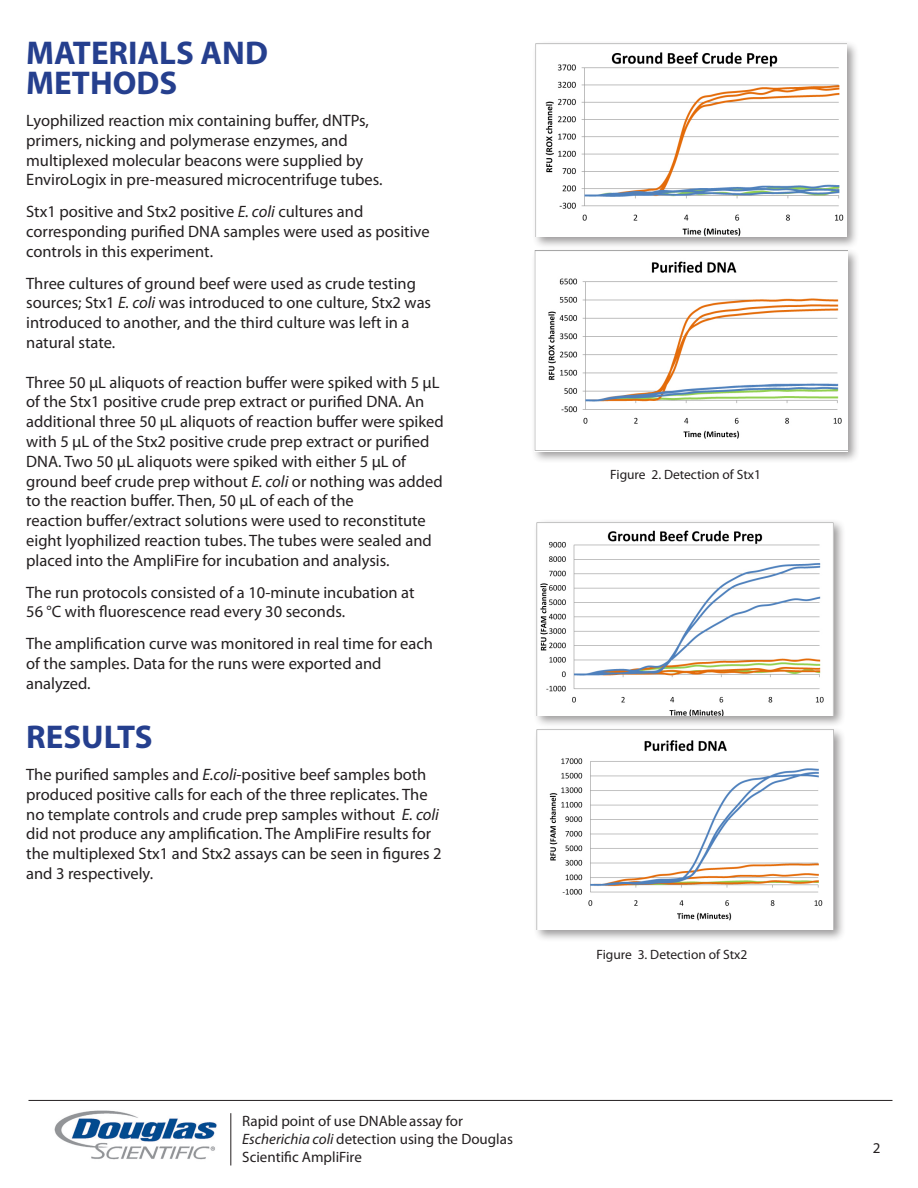
<style>
.page{position:relative;width:918px;height:1188px;background:#fff}
.page>*{position:absolute;margin:0;border:0;box-sizing:border-box;transform-origin:0 0}
.t1{font:700 33px "Myriad Pro";color:#253f8e}
.t2{font:16.5px/19.8px "Myriad Pro";color:#231f20}
.t3{font:15px "Myriad Pro";color:#231f20}
.t4{font:13.5px "Myriad Pro";color:#231f20}
.s1{font-style:italic}
</style>
<div class="page">
<hr style="left:28px;top:1100px;width:864px;height:1px;background:#231f20">
<hr style="left:230px;top:1113px;width:1px;height:53px;background:#231f20">
<img style="left:54px;top:1110px;width:163px;height:50px">
<div style="left:532px;top:40px;width:327px;height:210px;background:#231f20;opacity:.45"></div>
<img style="left:535px;top:43px;width:311px;height:194px">
<div style="left:531px;top:247px;width:330px;height:217px;background:#231f20;opacity:.45"></div>
<img style="left:535px;top:251px;width:313px;height:200px">
<div style="left:533px;top:519px;width:313px;height:209px;background:#231f20;opacity:.45"></div>
<img style="left:537px;top:522px;width:296px;height:193px">
<div style="left:533px;top:726px;width:314px;height:217px;background:#231f20;opacity:.45"></div>
<img style="left:537px;top:730px;width:296px;height:200px">
<p class="t1" style="left:26px;top:31px;width:243px">MATERIALS AND</p>
<p class="t1" style="left:26px;top:62px;width:152px">METHODS</p>
<p class="t2" style="left:26px;top:110px;width:344px">Lyophilized reaction mix containing buffer, dNTPs,</p>
<p class="t2" style="left:26px;top:130px;width:323px">primers, nicking and polymerase enzymes, and</p>
<p class="t2" style="left:26px;top:150px;width:338px">multiplexed molecular beacons were supplied by</p>
<p class="t2" style="left:26px;top:170px;width:358px">EnviroLogix in pre-measured microcentrifuge tubes.</p>
<p class="t2" style="left:26px;top:201px;width:339px">Stx1 positive and Stx2 positive <span class="s1">E. coli</span> cultures and</p>
<p class="t2" style="left:26px;top:221px;width:405px">corresponding purified DNA samples were used as positive controls in this experiment.</p>
<p class="t2" style="left:26px;top:273px;width:406px">Three cultures of ground beef were used as crude testing sources; Stx1 <span class="s1">E. coli</span> was introduced to one culture, Stx2 was introduced to another, and the third culture was left in a natural state.</p>
<p class="t2" style="left:26px;top:372px;width:419px">Three 50 µL aliquots of reaction buffer were spiked with 5 µL of the Stx1 positive crude prep extract or purified DNA. An additional three 50 µL aliquots of reaction buffer were spiked with 5 µL of the Stx2 positive crude prep extract or purified DNA. Two 50 µL aliquots were spiked with either 5 µL of ground beef crude prep without <span class="s1">E. coli</span> or nothing was added to the reaction buffer. Then, 50 µL of each of the</p>
<p class="t2" style="left:26px;top:510px;width:407px">reaction buffer/extract solutions were used to reconstitute eight lyophilized reaction tubes. The tubes were sealed and placed into the AmpliFire for incubation and analysis.</p>
<p class="t2" style="left:26px;top:582px;width:390px">The run protocols consisted of a 10-minute incubation at</p>
<p class="t2" style="left:26px;top:602px;width:320px">56 °C with fluorescence read every 30 seconds.</p>
<p class="t2" style="left:26px;top:633px;width:408px">The amplification curve was monitored in real time for each of the samples. Data for the runs were exported and</p>
<p class="t2" style="left:26px;top:673px;width:66px">analyzed.</p>
<p class="t1" style="left:26px;top:716px;width:128px">RESULTS</p>
<p class="t2" style="left:26px;top:764px;width:417px">The purified samples and <span class="s1">E.coli</span>-positive beef samples both produced positive calls for each of the three replicates. The no template controls and crude prep samples without <span class="s1">E. coli </span>did not produce any amplification. The AmpliFire results for the multiplexed Stx1 and Stx2 assays can be seen in figures 2 and 3 respectively.</p>
<p class="t3" style="left:242px;top:1112px;width:222px">Rapid point of use DNAbleassay for</p>
<p class="t3" style="left:242px;top:1130px;width:272px"><span class="s1">Escherichia coli</span> detection using the Douglas</p>
<p class="t3" style="left:242px;top:1148px;width:121px">Scientific AmpliFire</p>
<p class="t4" style="left:610px;top:466px;width:152px">Figure 2. Detection of Stx1</p>
<p class="t4" style="left:597px;top:946px;width:152px">Figure 3. Detection of Stx2</p>
<p class="t3" style="left:873px;top:1139px;width:9px">2</p>
</div>
